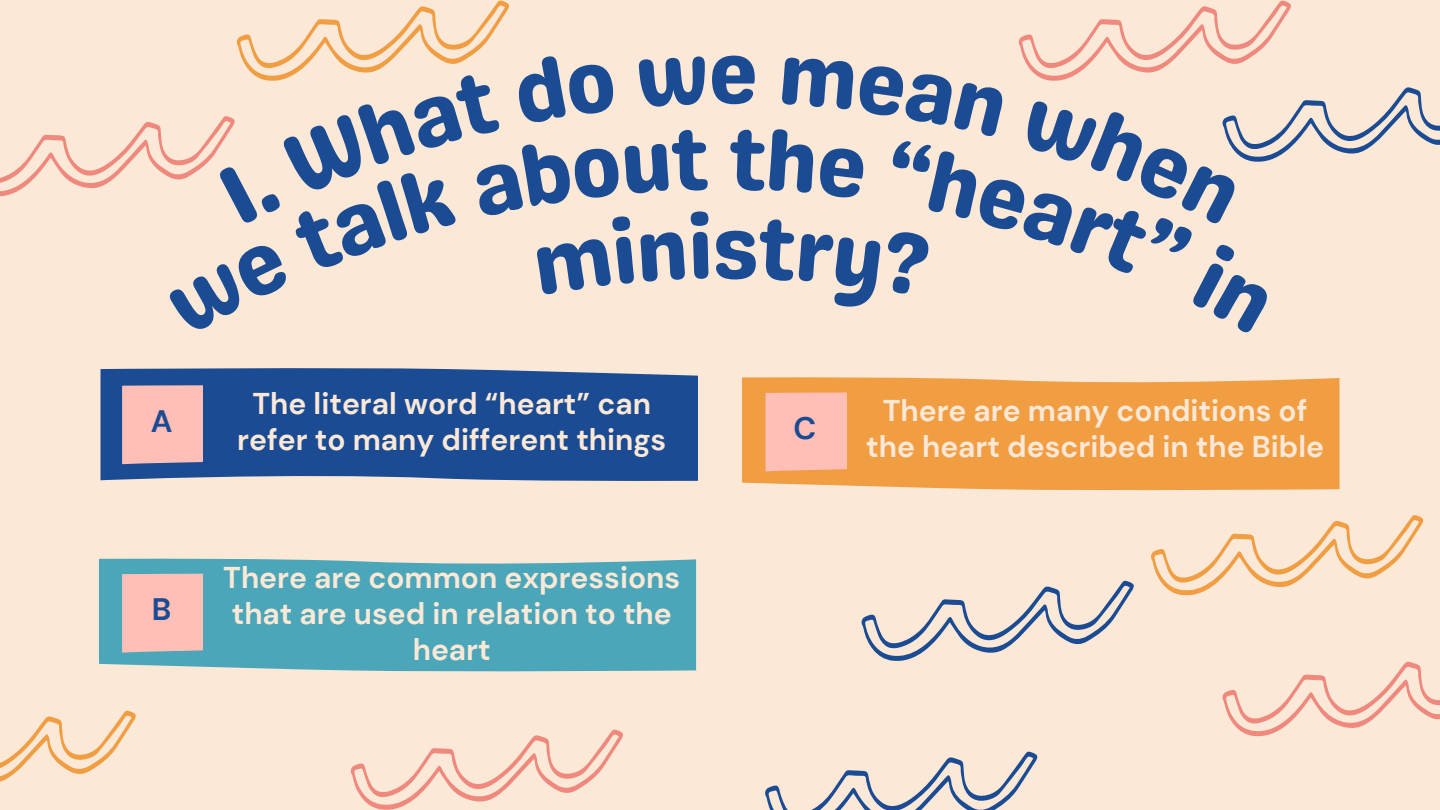
<style>
.page{position:relative;width:1440px;height:810px;background:#fbe8d7}
.page>*{position:absolute;margin:0;border:0;box-sizing:border-box;transform-origin:0 0}
.t1{font:85px "Genty Sans";color:#1a4b93}
.t2{font:700 31px "DM Sans";color:#1a4b93}
.t3{font:700 30px/36px "DM Sans";color:#fbe8d7;text-align:center}
</style>
<div class="page">
<svg style="left:861px;top:580px;width:273px;height:81px"></svg>
<svg style="left:765px;top:751px;width:273px;height:59px"></svg>
<svg style="left:1222px;top:661px;width:218px;height:76px"></svg>
<svg style="left:1151px;top:515px;width:273px;height:81px"></svg>
<svg style="left:0;top:710px;width:136px;height:72px"></svg>
<svg style="left:350px;top:729px;width:273px;height:81px"></svg>
<div style="left:101px;top:368px;width:596px;height:113px;background:#1a4b93"></div>
<div style="left:99px;top:558px;width:597px;height:114px;background:#4aa6b8"></div>
<div style="left:743px;top:377px;width:596px;height:114px;background:#f19d42"></div>
<svg style="left:122px;top:384px;width:81px;height:83px;background:#efb7b3"></svg>
<svg style="left:122px;top:573px;width:81px;height:82px;background:#f4bdb6"></svg>
<svg style="left:765px;top:392px;width:81px;height:82px;background:#febcaf"></svg>
<svg style="left:0;top:0;width:509px;height:197px"></svg>
<svg style="left:1018px;top:0;width:422px;height:162px"></svg>
<p class="t2" style="left:151px;top:401px;width:23px">A</p>
<p class="t2" style="left:152px;top:590px;width:21px">B</p>
<p class="t1" style="left:709px;top:23px;width:51px">e</p>
<h1 class="t1" style="left:712px;top:198px;width:49px">s</h1>
<p class="t3" style="left:237px;top:385px;width:431px">The literal word “heart” can refer to many different things</p>
<p class="t3" style="left:223px;top:560px;width:458px">There are common expressions that are used in relation to the heart</p>
<p class="t2" style="left:794px;top:408px;width:24px">C</p>
<p class="t3" style="left:866px;top:393px;width:459px">There are many conditions of the heart described in the Bible</p>
</div>
